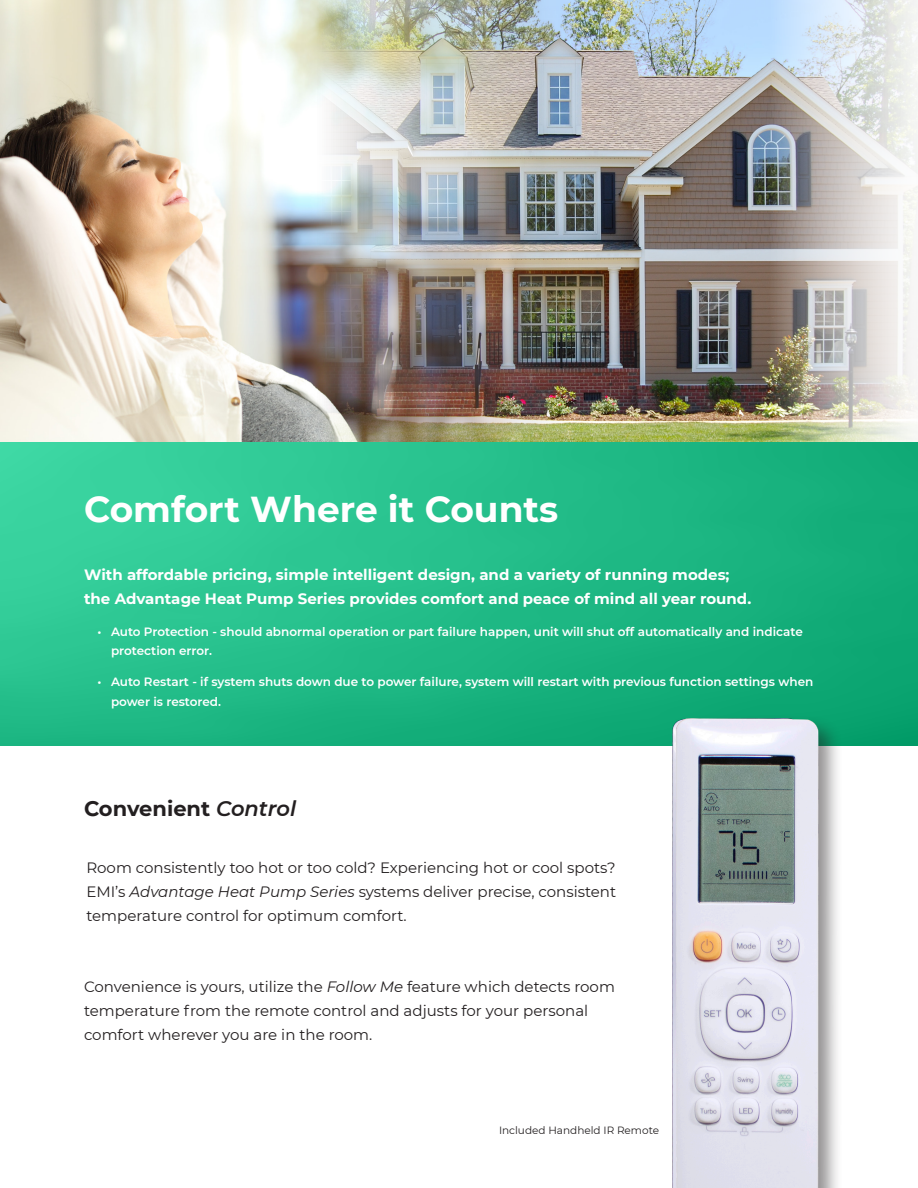
<style>
.page{position:relative;width:918px;height:1188px;background:#fff}
.page>*{position:absolute;margin:0;border:0;box-sizing:border-box;transform-origin:0 0}
.t1{font:700 36px "Montserrat";color:#fff}
.t2{font:700 21px "Montserrat";color:#231f20}
.t3{font:15px/24px "Montserrat";color:#231f20;text-align:justify}
.t4{font:700 15px/24px "Montserrat";color:#fff}
.t5{font:600 12px/19.5px "Montserrat";color:#fff}
.t6{font:10.5px "Montserrat";color:#231f20}
.s1{font-weight:600;font-style:italic}
.s2{font-style:italic}
</style>
<div class="page">
<img style="left:579px;top:0;width:325px;height:442px">
<img style="left:0;top:0;width:579px;height:442px">
<img style="left:0;top:442px;width:918px;height:304px">
<div style="left:672px;top:715px;width:172px;height:473px;background:#231f20;opacity:.5"></div>
<img style="left:673px;top:719px;width:148px;height:469px">
<p class="t1" style="left:84px;top:484px;width:476px">Comfort Where it Counts</p>
<p class="t4" style="left:84px;top:562px;width:669px">With affordable pricing, simple intelligent design, and a variety of running modes; the Advantage Heat Pump Series provides comfort and peace of mind all year round.</p>
<p class="t5" style="left:111px;top:621px;width:693px;text-indent:-14px">• Auto Protection - should abnormal operation or part failure happen, unit will shut off automatically and indicate protection error.</p>
<p class="t5" style="left:111px;top:672px;width:704px;text-indent:-14px">• Auto Restart - if system shuts down due to power failure, system will restart with previous function settings when power is restored.</p>
<p class="t2" style="left:84px;top:793px;width:214px">Convenient <span class="s1">Control</span></p>
<p class="t3" style="left:86px;top:855px;width:531px">Room consistently too hot or too cold? Experiencing hot or cool spots?<br>EMI’s <span class="s2">Advantage Heat Pump Series</span> systems deliver precise, consistent temperature control for optimum comfort.</p>
<p class="t3" style="left:84px;top:974px;width:532px;text-align:left">Convenience is yours, utilize the <span class="s2">Follow Me</span> feature which detects room temperature from the remote control and adjusts for your personal comfort wherever you are in the room.</p>
<p class="t6" style="left:499px;top:1123px;width:162px">Included Handheld IR Remote</p>
</div>
